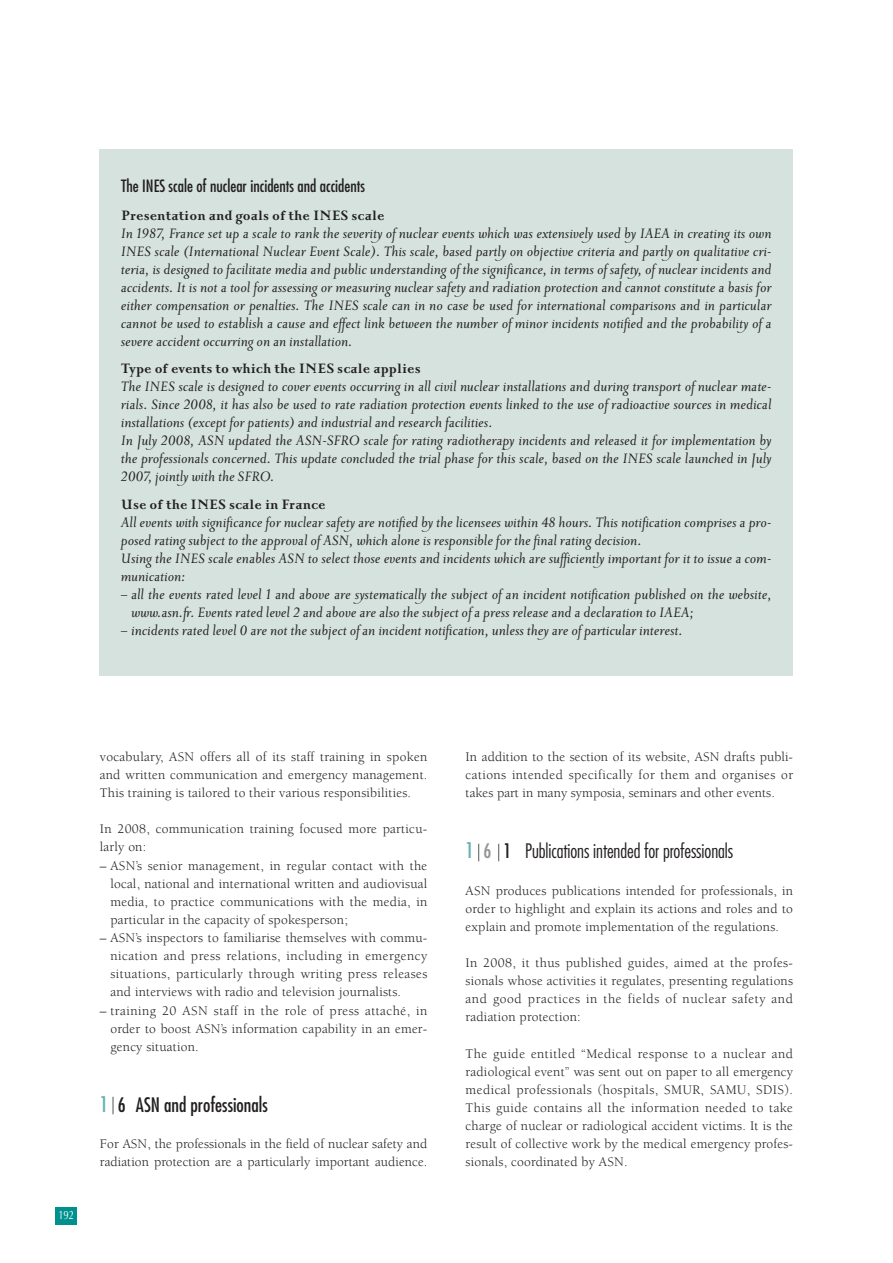
<style>
.page{position:relative;width:893px;height:1263px;background:#fff}
.page>*{position:absolute;margin:0;border:0;box-sizing:border-box;transform-origin:0 0}
.t1{font:300 condensed 19.5px "Futura";letter-spacing:-.005em;color:#231f20}
.t2{font:condensed 19.5px "Futura";color:#231f20}
.t3{font:italic 16.5px/18px "Priori Ser Reg";color:#231f20}
.t4{font:700 16.5px "Priori Ser";color:#231f20}
.t5{font:condensed 16.5px "Futura";color:#231f20}
.t6{font:13.5px/18px "Berkeley";letter-spacing:.015em;color:#231f20;text-align:justify}
.t7{font:12px "Optima";color:#fff;scale:.8 1}
.s1{font-size:21px;color:#67b1b2}
.s2{font-weight:400;font-size:21px;color:#67b1b2}
.s3{font-weight:400;color:#939598}
.s4{font-weight:400}
</style>
<div class="page">
<div style="left:100px;top:149px;width:693px;height:526px;background:#d5e2dd"></div>
<div style="left:55px;top:1208px;width:22px;height:17px;background:#00918f"></div>
<p class="t5" style="left:121px;top:179px;width:245px">The INES scale of nuclear incidents and accidents</p>
<p class="t4" style="left:121px;top:204px;width:265px">Presentation and goals of the INES scale</p>
<p class="t3" style="left:121px;top:223px;width:652px;text-align:justify">In 1987, France set up a scale to rank the severity of nuclear events which was extensively used by IAEA in creating its own INES scale (International Nuclear Event Scale). This scale, based partly on objective criteria and partly on qualitative cri&shy;teria, is designed to facilitate media and public understanding of the significance, in terms of safety, of nuclear incidents and accidents. It is not a tool for assessing or measuring nuclear safety and radiation protection and cannot constitute a basis for either compensation or penalties. The INES scale can in no case be used for international comparisons and in particular cannot be used to establish a cause and effect link between the number of minor incidents notified and the probability of a severe accident occurring on an installation.</p>
<p class="t4" style="left:121px;top:358px;width:301px">Type of events to which the INES scale applies</p>
<p class="t3" style="left:121px;top:377px;width:652px">The INES scale is designed to cover events occurring in all civil nuclear installations and during transport of nuclear mate&shy;rials. Since 2008, it has also be used to rate radiation protection events linked to the use of radioactive sources in medical installations (except for patients) and industrial and research facilities.<br>In July 2008, ASN updated the ASN-SFRO scale for rating radiotherapy incidents and released it for implementation by the professionals concerned. This update concluded the trial phase for this scale, based on the INES scale launched in July 2007, jointly with the SFRO.</p>
<p class="t4" style="left:121px;top:493px;width:206px">Use of the INES scale in France</p>
<p class="t3" style="left:121px;top:512px;width:652px">All events with significance for nuclear safety are notified by the licensees within 48 hours. This notification comprises a pro&shy;posed rating subject to the approval of ASN, which alone is responsible for the final rating decision.<br>Using the INES scale enables ASN to select those events and incidents which are sufficiently important for it to issue a com&shy;munication:</p>
<p class="t3" style="left:131px;top:584px;width:642px;text-indent:-10px">– all the events rated level 1 and above are systematically the subject of an incident notification published on the website, www.asn.fr. Events rated level 2 and above are also the subject ofa press release and a declaration to IAEA;</p>
<p class="t3" style="left:121px;top:620px;width:563px">– incidents rated level 0 are not the subject ofan incident notification, unless they are of particular interest.</p>
<p class="t7" style="left:58px;top:1210px;width:21px">192</p>
<p class="t6" style="left:100px;top:749px;width:329px">vocabulary, ASN offers all of its staff training in spoken and written communication and emergency management.<br>This training is tailored to their various responsibilities.</p>
<p class="t6" style="left:100px;top:821px;width:329px">In 2008, communication training focused more particu&shy;larly on:</p>
<p class="t6" style="left:110px;top:858px;width:318px;text-indent:-10px">– ASN’s senior management, in regular contact with the local, national and international written and audiovisual media, to practice communications with the media, in particular in the capacity of spokesperson;</p>
<p class="t6" style="left:110px;top:930px;width:318px;text-indent:-11px">– ASN’s inspectors to familiarise themselves with commu&shy;nication and press relations, including in emergency situations, particularly through writing press releases and interviews with radio and television journalists.</p>
<p class="t6" style="left:110px;top:1002px;width:318px;text-indent:-11px">– training 20 ASN staff in the role of press attaché, in order to boost ASN’s information capability in an emer&shy;gency situation.</p>
<p class="t2" style="left:100px;top:1095px;width:169px"><span class="s1">1</span> ⎮ 6 ASN and professionals</p>
<p class="t6" style="left:100px;top:1136px;width:329px">For ASN, the professionals in the field of nuclear safety and radiation protection are a particularly important audience.</p>
<p class="t6" style="left:466px;top:749px;width:329px">In addition to the section of its website, ASN drafts publi&shy;cations intended specifically for them and organises or takes part in many symposia, seminars and other events.</p>
<p class="t1" style="left:466px;top:842px;width:269px"><span class="s2">1</span> ⎮ <span class="s3">6</span> ⎮ <span class="s4">1</span> Publications intended for professionals</p>
<p class="t6" style="left:466px;top:883px;width:329px">ASN produces publications intended for professionals, in order to highlight and explain its actions and roles and to explain and promote implementation of the regulations.</p>
<p class="t6" style="left:466px;top:955px;width:329px">In 2008, it thus published guides, aimed at the profes&shy;sionals whose activities it regulates, presenting regulations and good practices in the fields of nuclear safety and radiation protection:</p>
<p class="t6" style="left:466px;top:1046px;width:329px">The guide entitled “Medical response to a nuclear and radiological event” was sent out on paper to all emergency medical professionals (hospitals, SMUR, SAMU, SDIS).<br>This guide contains all the information needed to take charge of nuclear or radiological accident victims. It is the result of collective work by the medical emergency profes&shy;sionals, coordinated by ASN.</p>
</div>
